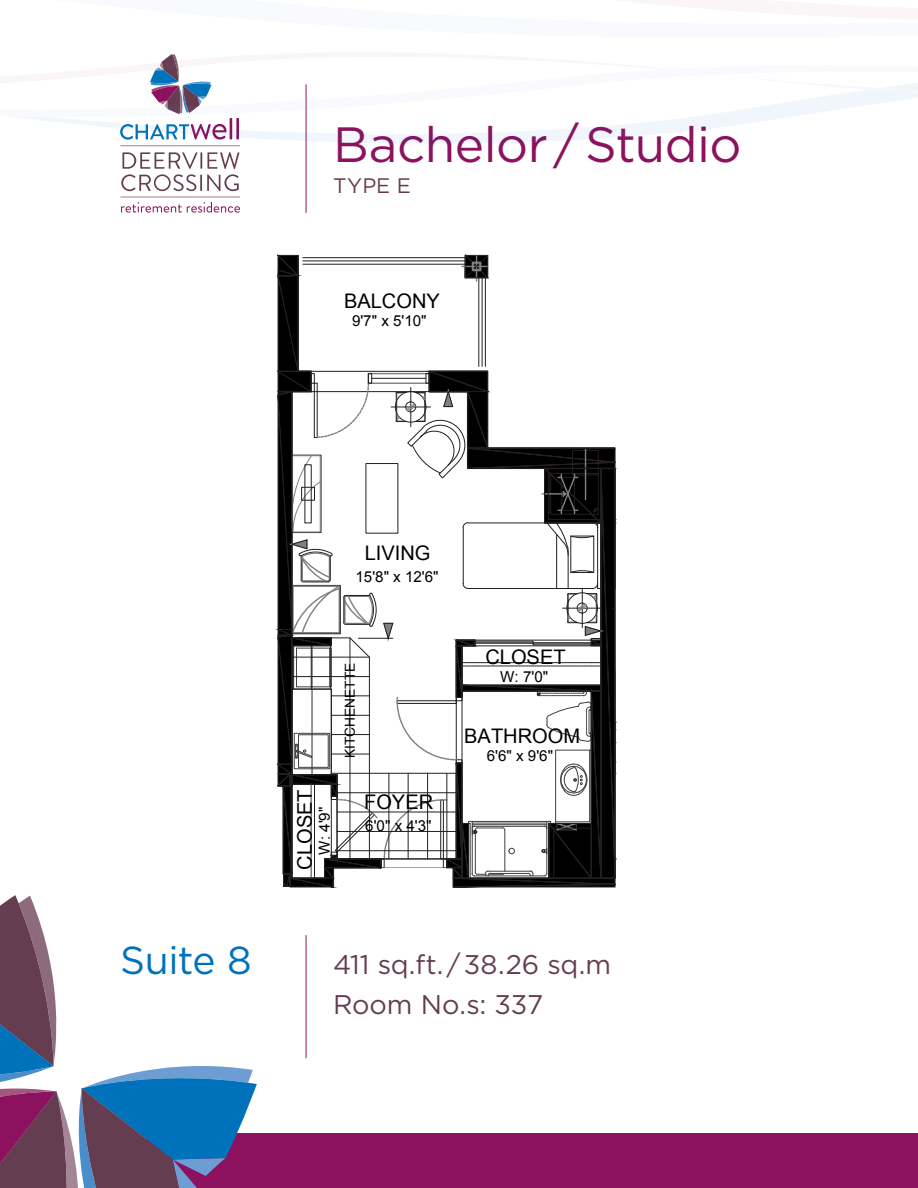
<style>
.page{position:relative;width:918px;height:1188px;background:#fff}
.page>*{position:absolute;margin:0;border:0;box-sizing:border-box;transform-origin:0 0}
.t1{font:49.5px "Gotham HTF";letter-spacing:-.01em;color:#8c1260}
.t2{font:39px "Gotham HTF";letter-spacing:-.015em;color:#0072bc}
.t3{font:27px/40.8px "Gotham HTF";letter-spacing:-.005em;color:#653d51}
.t4{font:21px "Gotham HTF";color:#653d51}
.t5{font:20.1px "Arial";color:#000}
.t6{font:15.15px "Arial";color:#000}
.t7{font:13.8px "Arial";color:#000}
</style>
<div class="page">
<hr style="left:306px;top:935px;width:1px;height:123px;background:#8c1260">
<hr style="left:306px;top:84px;width:1px;height:129px;background:#8c1260">
<svg style="left:277px;top:255px;width:339px;height:633px"></svg>
<svg style="left:120px;top:146px;width:120px;height:45px"></svg>
<svg style="left:120px;top:197px;width:120px;height:16px"></svg>
<div style="left:147px;top:1134px;width:771px;height:54px;background:#8c1260"></div>
<svg style="left:120px;top:130px;width:572px;height:14px;fill:#f0f6fb"></svg>
<svg style="left:18px;top:65px;width:900px;height:65px"></svg>
<svg style="left:0;top:895px;width:257px;height:293px"></svg>
<h1 class="t1" style="left:333px;top:117px;width:410px">Bachelor / Studio</h1>
<p class="t4" style="left:333px;top:174px;width:79px">TYPE E</p>
<p class="t5" style="left:344px;top:288px;width:97px">BALCONY</p>
<p class="t6" style="left:352px;top:311px;width:76px">9'7" x 5'10"</p>
<p class="t5" style="left:365px;top:540px;width:67px">LIVING</p>
<p class="t6" style="left:355px;top:566px;width:85px">15'8" x 12'6"</p>
<p class="t5" style="left:292px;top:870px;width:82px;rotate:-90deg">CLOSET</p>
<p class="t6" style="left:315px;top:855px;width:49px;rotate:-90deg">W: 4'9"</p>
<p class="t7" style="left:341px;top:758px;width:97px;rotate:-90deg">KITCHENETTE</p>
<p class="t5" style="left:364px;top:789px;width:71px">FOYER</p>
<p class="t6" style="left:365px;top:816px;width:68px">6'0" x 4'3"</p>
<p class="t5" style="left:485px;top:644px;width:82px">CLOSET</p>
<p class="t6" style="left:500px;top:667px;width:49px">W: 7'0"</p>
<p class="t5" style="left:464px;top:723px;width:118px">BATHROOM</p>
<p class="t6" style="left:487px;top:746px;width:68px">6'6" x 9'6"</p>
<h2 class="t2" style="left:120px;top:938px;width:133px">Suite 8</h2>
<p class="t3" style="left:333px;top:943px;width:280px">411 sq.ft. / 38.26 sq.m<br>Room No.s: 337</p>
</div>
